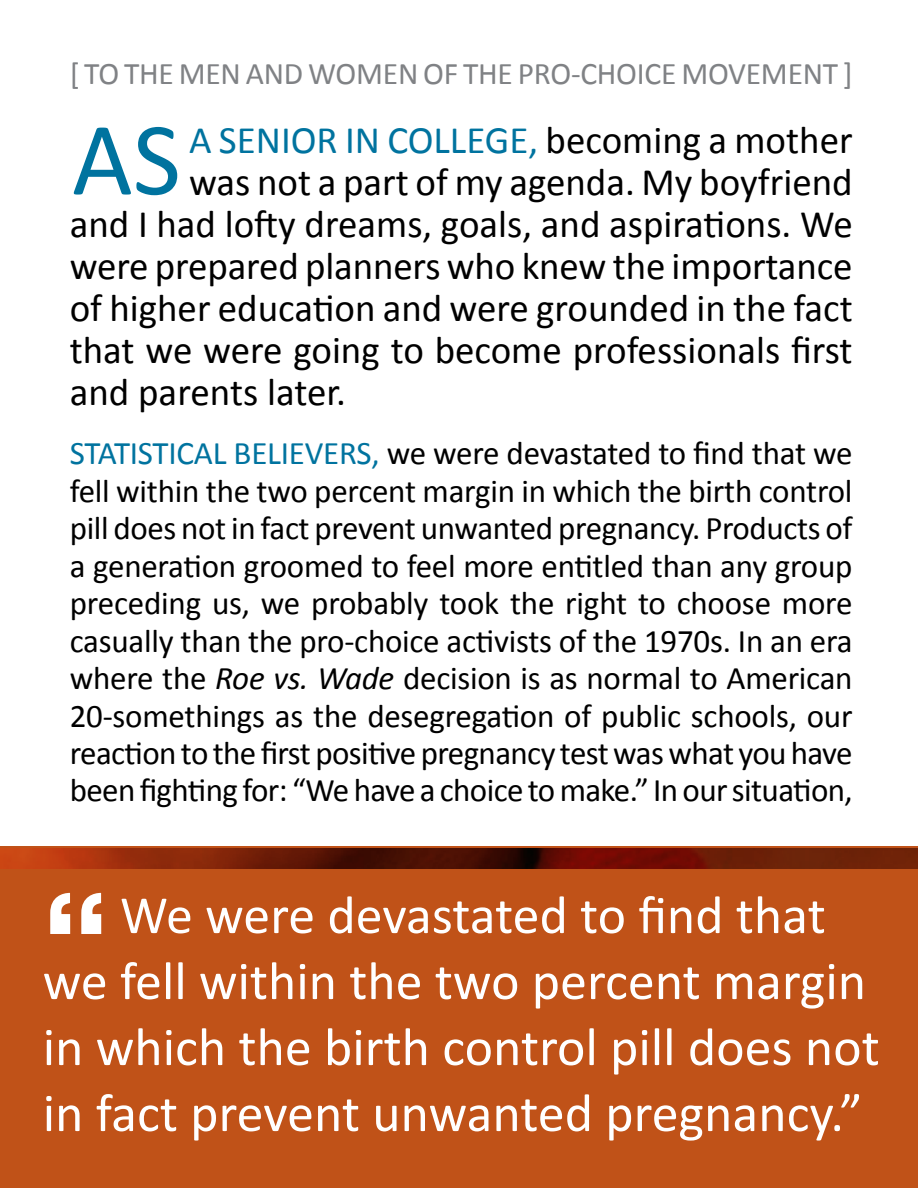
<style>
.page{position:relative;width:918px;height:1188px;background:#fff}
.page>*{position:absolute;margin:0;border:0;box-sizing:border-box;transform-origin:0 0}
.t1{font:600 150px "Avant Garde";color:#fff}
.t2{font:105px "Calibri";color:#00739f}
.t3{font:54px/66px "Calibri";color:#fff;text-align:center}
.t4{font:39px "Calibri";color:#000}
.t5{font:39px "Calibri";color:#00739f}
.t6{font:33px/37.5px "Calibri";letter-spacing:-.02em;color:#000;text-align:justify}
.t7{font:31.5px "Calibri";letter-spacing:-.01em;color:#808285}
.s1{color:#000}
.s2{color:#00739f}
.s3{font-style:italic}
</style>
<div class="page">
<div style="left:0;top:846px;width:918px;height:342px;background:#c05218"></div>
<img style="left:0;top:848px;width:918px;height:20px">
<p class="t7" style="left:70px;top:54px;width:784px">[ TO THE MEN AND WOMEN OF THE PRO-CHOICE MOVEMENT ]</p>
<p class="t5" style="left:189px;top:116px;width:665px">A SENIOR IN COLLEGE, <span class="s1">becoming a mother</span></p>
<p class="t4" style="left:189px;top:158px;width:665px">was not a part of my agenda. My boyfriend</p>
<p class="t4" style="left:70px;top:200px;width:785px">and I had lofty dreams, goals, and aspirations. We</p>
<p class="t4" style="left:70px;top:242px;width:784px">were prepared planners who knew the importance</p>
<p class="t4" style="left:70px;top:284px;width:785px">of higher education and were grounded in the fact</p>
<p class="t4" style="left:70px;top:326px;width:784px">that we were going to become professionals first</p>
<p class="t4" style="left:70px;top:368px;width:278px">and parents later.</p>
<p class="t6" style="left:70px;top:433px;width:785px"><span class="s2">STATISTICAL BELIEVERS,</span> we were devastated to find that we fell within the two percent margin in which the birth control pill does not in fact prevent unwanted pregnancy. Products of a generation groomed to feel more entitled than any group preceding us, we probably took the right to choose more casually than the pro-choice activists of the 1970s. In an era where the <span class="s3">Roe vs. Wade</span> decision is as normal to American 20-somethings as the desegregation of public schools, our reaction to the first positive pregnancy test was what you have been fighting for: “We have a choice to make.” In our situation,</p>
<h2 class="t2" style="left:72px;top:94px;width:110px">AS</h2>
<h1 class="t1" style="left:40px;top:851px;width:73px">“</h1>
<h3 class="t3" style="left:43px;top:880px;width:839px">We were devastated to find that<br>we fell within the two percent margin in which the birth control pill does not in fact prevent unwanted pregnancy.”</h3>
</div>
